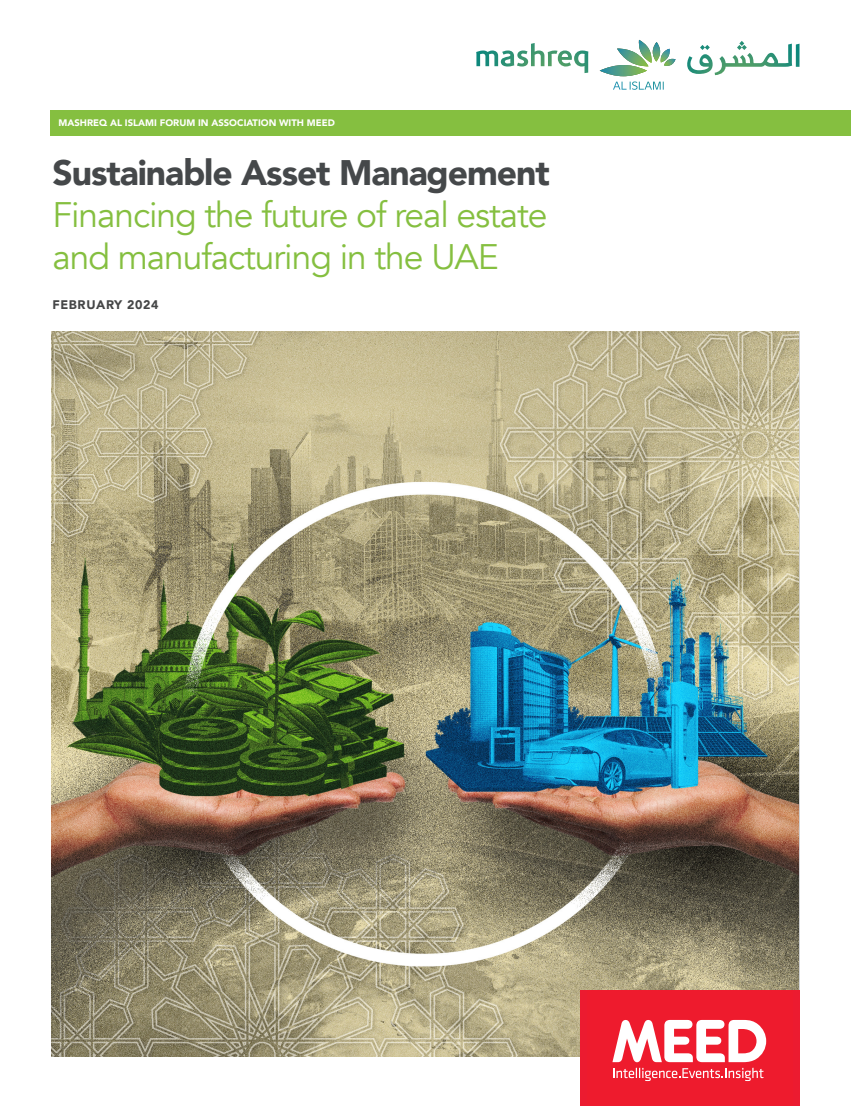
<style>
.page{position:relative;width:851px;height:1106px;background:#fff}
.page>*{position:absolute;margin:0;border:0;box-sizing:border-box;transform-origin:0 0}
.t1{font:35.4px/42px "Avenir";letter-spacing:-.03em;color:#85bf40}
.t2{font:900 35.4px "Avenir";letter-spacing:-.03em;color:#45484a}
.t3{font:900 12.45px "Avenir";letter-spacing:.05em;color:#454647}
.t4{font:900 9.45px "Avenir";color:#fff}
</style>
<div class="page">
<img style="left:51px;top:331px;width:747px;height:725px">
<div style="left:50px;top:110px;width:800px;height:26px;background:#85bf40"></div>
<svg style="left:687px;top:41px;width:112px;height:34px"></svg>
<svg style="left:476px;top:43px;width:112px;height:30px"></svg>
<div style="left:579px;top:990px;width:220px;height:116px;background:#ec1b30"></div>
<svg style="left:612px;top:1019px;width:154px;height:62px"></svg>
<svg style="left:599px;top:40px;width:76px;height:50px"></svg>
<p class="t4" style="left:59px;top:114px;width:278px">MASHREQ AL ISLAMI FORUM IN ASSOCIATION WITH MEED</p>
<p class="t2" style="left:52px;top:142px;width:499px">Sustainable Asset Management</p>
<p class="t1" style="left:52px;top:194px;width:496px">Financing the future of real estate and manufacturing in the UAE</p>
<p class="t3" style="left:52px;top:294px;width:108px">FEBRUARY 2024</p>
</div>
